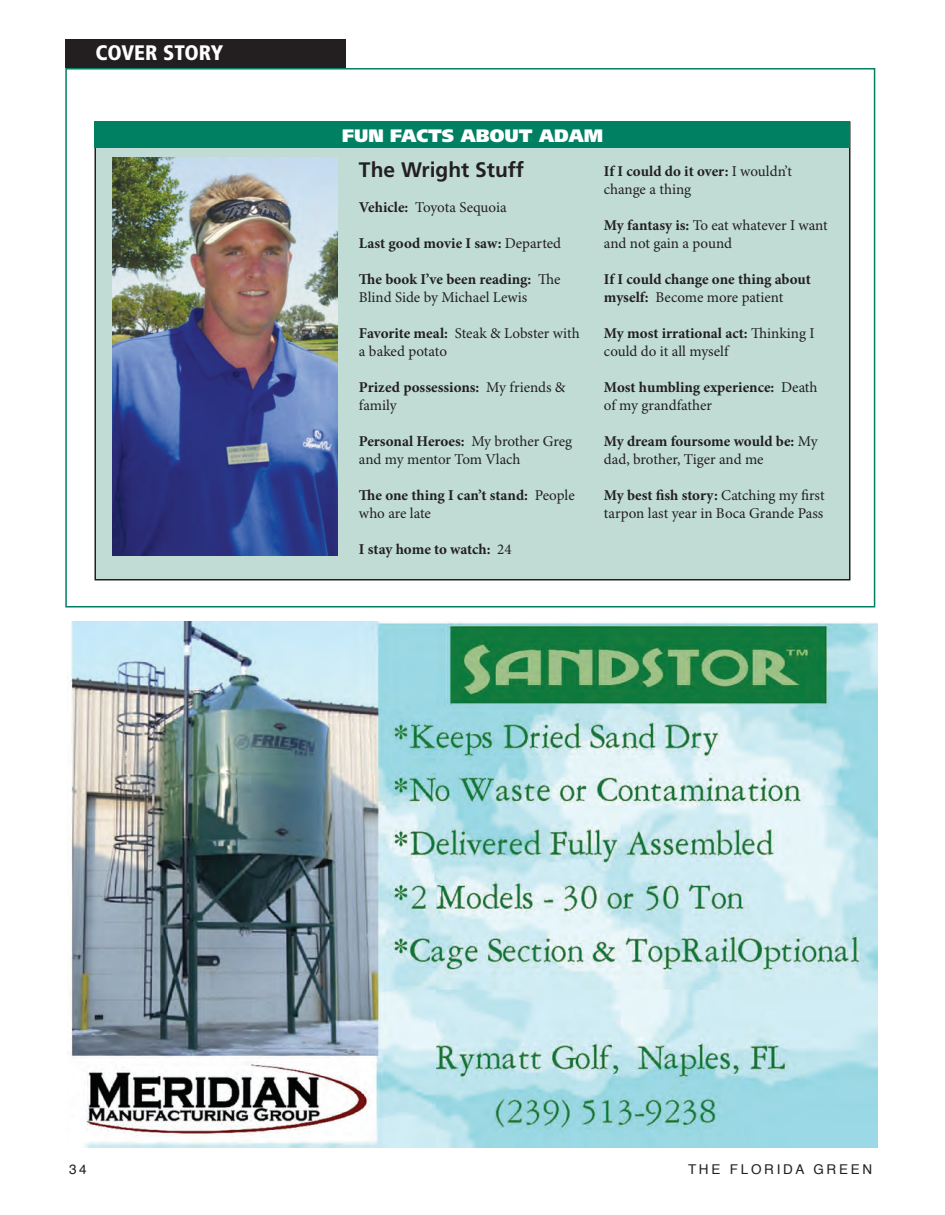
<style>
.page{position:relative;width:945px;height:1215px;background:#fff}
.page>*{position:absolute;margin:0;border:0;box-sizing:border-box;transform-origin:0 0}
.t1{font:700 21px "Frutiger";color:#231f20}
.t2{font:900 condensed 21px "Frutiger";color:#fff}
.t3{font:900 18px "Frutiger";color:#fff}
.t4{font:15px/18px "Minion Pro";letter-spacing:-.005em;color:#231f20}
.t5{font:700 15px/18px "Minion Pro";color:#231f20}
.t6{font:13.5px "Helvetica";letter-spacing:.2em;color:#231f20}
.s1{font-weight:700}
.s2{font-weight:400}
</style>
<div class="page">
<div style="left:65px;top:39px;width:281px;height:29px;background:#231f20"></div>
<img style="left:70px;top:621px;width:808px;height:526px">
<div style="left:95px;top:122px;width:755px;height:458px;background:#c0dcd4"></div>
<div style="left:94px;top:122px;width:756px;height:26px;background:#008062"></div>
<img style="left:112px;top:158px;width:226px;height:397px">
<h1 class="t2" style="left:95px;top:40px;width:129px">COVER STORY</h1>
<p class="t3" style="left:342px;top:125px;width:262px">FUN FACTS ABOUT ADAM</p>
<h1 class="t1" style="left:359px;top:157px;width:166px">The Wright Stuff</h1>
<p class="t4" style="left:359px;top:198px;width:149px"><span class="s1">Vehicle:</span> Toyota Sequoia</p>
<p class="t5" style="left:359px;top:234px;width:204px">Last good movie I saw: <span class="s2">Departed</span></p>
<p class="t4" style="left:359px;top:270px;width:203px"><span class="s1">The book I’ve been reading:</span> The<br>Blind Side by Michael Lewis</p>
<p class="t4" style="left:359px;top:324px;width:222px"><span class="s1">Favorite meal:</span> Steak &amp; Lobster with a baked potato</p>
<p class="t5" style="left:359px;top:378px;width:208px">Prized possessions: <span class="s2">My friends &amp; family</span></p>
<p class="t4" style="left:359px;top:432px;width:215px"><span class="s1">Personal Heroes:</span> My brother Greg and my mentor Tom Vlach</p>
<p class="t5" style="left:359px;top:486px;width:217px">The one thing I can’t stand: <span class="s2">People who are late</span></p>
<p class="t5" style="left:359px;top:540px;width:154px">I stay home to watch: <span class="s2">24</span></p>
<p class="t4" style="left:604px;top:162px;width:190px"><span class="s1">If I could do it over:</span> I wouldn’t change a thing</p>
<p class="t4" style="left:604px;top:216px;width:225px"><span class="s1">My fantasy is:</span> To eat whatever I want and not gain a pound</p>
<p class="t5" style="left:604px;top:270px;width:208px">If I could change one thing about myself: <span class="s2">Become more patient</span></p>
<p class="t4" style="left:604px;top:324px;width:212px"><span class="s1">My most irrational act:</span> Thinking I could do it all myself</p>
<p class="t5" style="left:604px;top:378px;width:215px">Most humbling experience: <span class="s2">Death of my grandfather</span></p>
<p class="t4" style="left:604px;top:432px;width:215px"><span class="s1">My dream foursome would be:</span> My dad, brother, Tiger and me</p>
<p class="t4" style="left:604px;top:486px;width:222px"><span class="s1">My best fish story:</span> Catching my first tarpon last year in Boca Grande Pass</p>
<p class="t6" style="left:69px;top:1158px;width:19px">34</p>
<p class="t6" style="left:688px;top:1158px;width:186px">THE FLORIDA GREEN</p>
</div>
